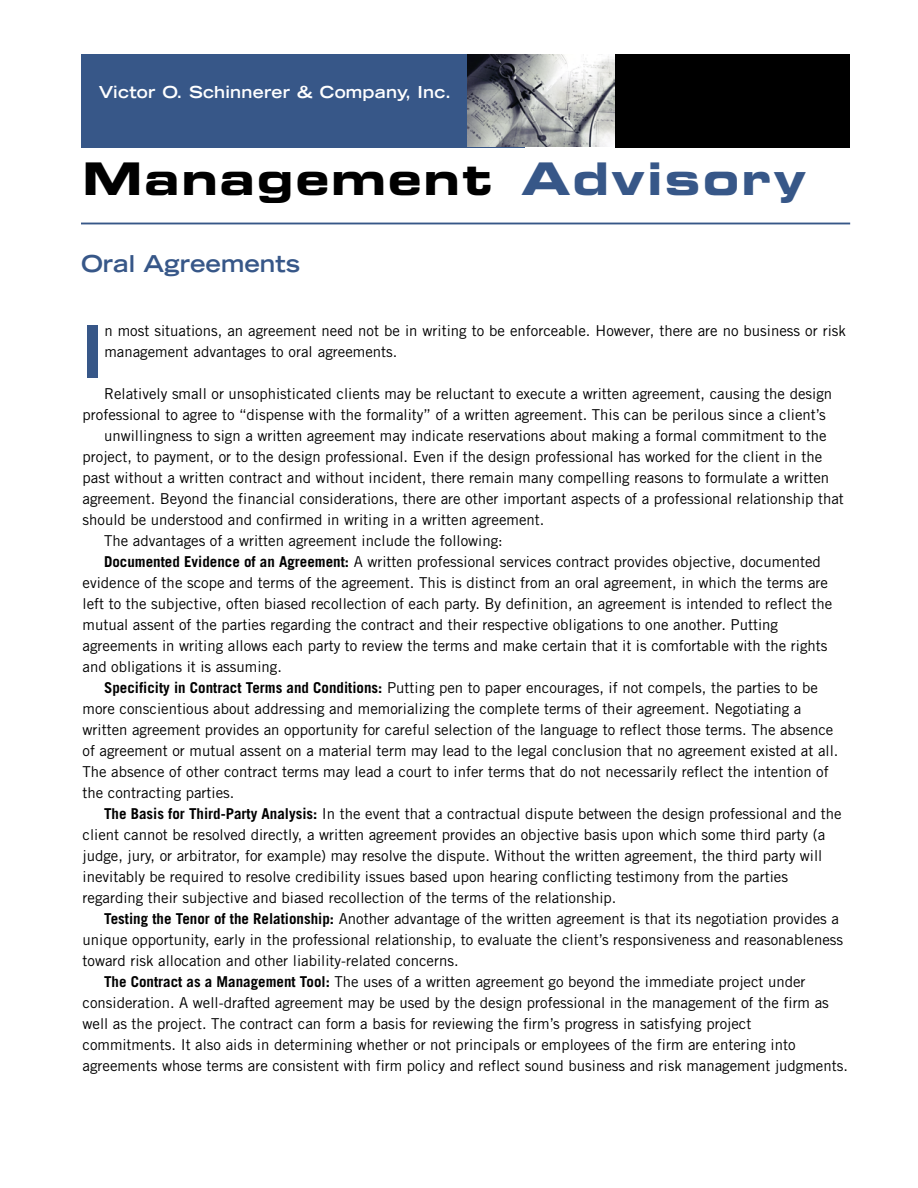
<style>
.page{position:relative;width:918px;height:1188px;background:#fff}
.page>*{position:absolute;margin:0;border:0;box-sizing:border-box;transform-origin:0 0}
.t1{font:700 73.2px "Trade Gothic";color:#375788}
.t2{font:45px "Eurostile Bold Extended Two";letter-spacing:.05em;color:#000}
.t3{font:700 expanded 23.25px "Trade Gothic LH";color:#375788}
.t4{font:700 expanded 16.5px "Trade Gothic LH";letter-spacing:.015em;color:#fff}
.t5{font:15px/21px "Trade Gothic";color:#000}
.s1{color:#375788}
.s2{font-weight:700}
</style>
<div class="page">
<hr style="left:81px;top:223px;width:769px;height:1px;background:#375788">
<div style="left:81px;top:54px;width:385px;height:93px;background:#375788"></div>
<div style="left:615px;top:54px;width:235px;height:93px;background:#000"></div>
<img style="left:468px;top:54px;width:147px;height:92px">
<p class="t4" style="left:99px;top:86px;width:354px">Victor O. Schinnerer &amp; Company, Inc.</p>
<h2 class="t2" style="left:82px;top:163px;width:725px">Management <span class="s1">Advisory</span></h2>
<h3 class="t3" style="left:81px;top:255px;width:220px">Oral Agreements</h3>
<h1 class="t1" style="left:83px;top:325px;width:22px">I</h1>
<p class="t5" style="left:104px;top:322px;width:743px">n most situations, an agreement need not be in writing to be enforceable. However, there are no business or risk management advantages to oral agreements.</p>
<p class="t5" style="left:104px;top:385px;width:730px">Relatively small or unsophisticated clients may be reluctant to execute a written agreement, causing the design</p>
<p class="t5" style="left:83px;top:406px;width:745px">professional to agree to “dispense with the formality” of a written agreement. This can be perilous since a client’s</p>
<p class="t5" style="left:104px;top:427px;width:724px">unwillingness to sign a written agreement may indicate reservations about making a formal commitment to the</p>
<p class="t5" style="left:83px;top:448px;width:741px">project, to payment, or to the design professional. Even if the design professional has worked for the client in the</p>
<p class="t5" style="left:83px;top:469px;width:748px">past without a written contract and without incident, there remain many compelling reasons to formulate a written</p>
<p class="t5" style="left:83px;top:490px;width:763px">agreement. Beyond the financial considerations, there are other important aspects of a professional relationship that</p>
<p class="t5" style="left:83px;top:511px;width:463px">should be understood and confirmed in writing in a written agreement.</p>
<p class="t5" style="left:104px;top:532px;width:400px">The advantages of a written agreement include the following:</p>
<p class="t5" style="left:104px;top:553px;width:718px"><span class="s2">Documented Evidence of an Agreement:</span> A written professional services contract provides objective, documented</p>
<p class="t5" style="left:83px;top:574px;width:747px">evidence of the scope and terms of the agreement. This is distinct from an oral agreement, in which the terms are</p>
<p class="t5" style="left:83px;top:595px;width:751px">left to the subjective, often biased recollection of each party. By definition, an agreement is intended to reflect the</p>
<p class="t5" style="left:83px;top:616px;width:697px">mutual assent of the parties regarding the contract and their respective obligations to one another. Putting</p>
<p class="t5" style="left:83px;top:637px;width:747px">agreements in writing allows each party to review the terms and make certain that it is comfortable with the rights</p>
<p class="t5" style="left:83px;top:658px;width:201px">and obligations it is assuming.</p>
<p class="t5" style="left:104px;top:679px;width:715px"><span class="s2">Specificity in Contract Terms and Conditions:</span> Putting pen to paper encourages, if not compels, the parties to be</p>
<p class="t5" style="left:83px;top:700px;width:720px">more conscientious about addressing and memorializing the complete terms of their agreement. Negotiating a</p>
<p class="t5" style="left:83px;top:721px;width:752px">written agreement provides an opportunity for careful selection of the language to reflect those terms. The absence</p>
<p class="t5" style="left:83px;top:742px;width:757px">of agreement or mutual assent on a material term may lead to the legal conclusion that no agreement existed at all.</p>
<p class="t5" style="left:83px;top:763px;width:748px">The absence of other contract terms may lead a court to infer terms that do not necessarily reflect the intention of</p>
<p class="t5" style="left:83px;top:784px;width:154px">the contracting parties.</p>
<p class="t5" style="left:104px;top:805px;width:739px"><span class="s2">The Basis for Third-Party Analysis:</span> In the event that a contractual dispute between the design professional and the</p>
<p class="t5" style="left:83px;top:826px;width:744px">client cannot be resolved directly, a written agreement provides an objective basis upon which some third party (a</p>
<p class="t5" style="left:83px;top:847px;width:741px">judge, jury, or arbitrator, for example) may resolve the dispute. Without the written agreement, the third party will</p>
<p class="t5" style="left:83px;top:868px;width:707px">inevitably be required to resolve credibility issues based upon hearing conflicting testimony from the parties</p>
<p class="t5" style="left:83px;top:889px;width:536px">regarding their subjective and biased recollection of the terms of the relationship.</p>
<p class="t5" style="left:104px;top:910px;width:736px"><span class="s2">Testing the Tenor of the Relationship:</span> Another advantage of the written agreement is that its negotiation provides a</p>
<p class="t5" style="left:83px;top:931px;width:762px">unique opportunity, early in the professional relationship, to evaluate the client’s responsiveness and reasonableness</p>
<p class="t5" style="left:83px;top:952px;width:378px">toward risk allocation and other liability-related concerns.</p>
<p class="t5" style="left:104px;top:973px;width:703px"><span class="s2">The Contract as a Management Tool:</span> The uses of a written agreement go beyond the immediate project under</p>
<p class="t5" style="left:83px;top:994px;width:748px">consideration. A well-drafted agreement may be used by the design professional in the management of the firm as</p>
<p class="t5" style="left:83px;top:1015px;width:670px">well as the project. The contract can form a basis for reviewing the firm’s progress in satisfying project</p>
<p class="t5" style="left:83px;top:1036px;width:715px">commitments. It also aids in determining whether or not principals or employees of the firm are entering into</p>
<p class="t5" style="left:83px;top:1057px;width:767px">agreements whose terms are consistent with firm policy and reflect sound business and risk management judgments.</p>
</div>
